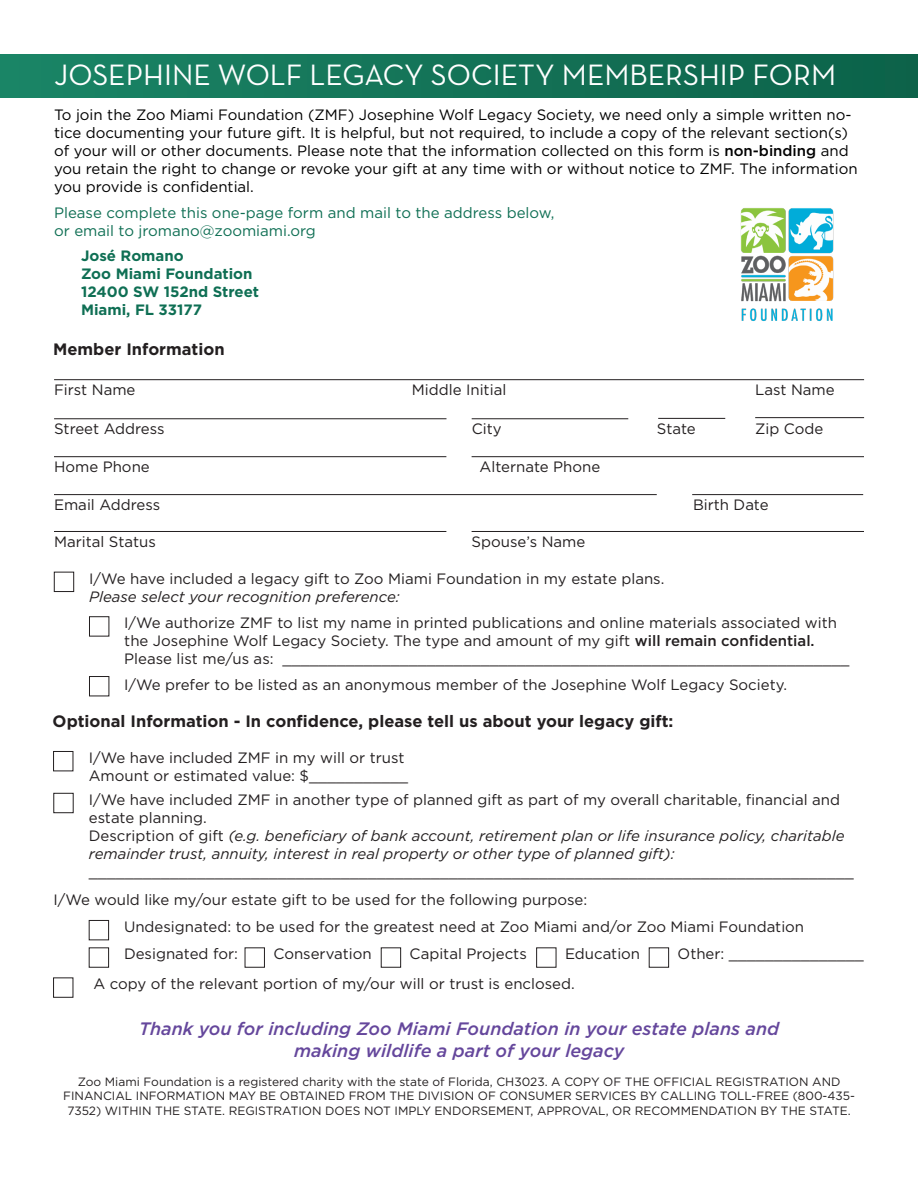
<style>
.page{position:relative;width:918px;height:1188px;background:#fff}
.page>*{position:absolute;margin:0;border:0;box-sizing:border-box;transform-origin:0 0}
.t1{font:30px "Neutra Text";color:#fff}
.t2{font:italic 500 18px "Gotham";color:#65479c}
.t3{font:700 16.5px "Gotham";color:#231f20}
.t4{font:15px/18px "Gotham";color:#231f20}
.t5{font:15px/18px "Gotham";color:#000}
.t6{font:italic 15px "Gotham";color:#231f20}
.t7{font:15px "Gotham";color:#0f6f54}
.t8{font:700 15px "Gotham";color:#0f6f54}
.t9{font:12px/14.4px "Gotham";color:#231f20;text-align:center}
.s1{font-weight:500}
.s2{font-style:normal}
</style>
<div class="page">
<hr style="left:54px;top:379px;width:810px;height:1px;background:#231f20">
<hr style="left:54px;top:418px;width:392px;height:1px;background:#231f20">
<hr style="left:472px;top:418px;width:156px;height:1px;background:#231f20">
<hr style="left:755px;top:417px;width:109px;height:1px;background:#231f20">
<hr style="left:658px;top:418px;width:67px;height:1px;background:#231f20">
<hr style="left:54px;top:494px;width:603px;height:1px;background:#231f20">
<hr style="left:692px;top:494px;width:171px;height:1px;background:#231f20">
<hr style="left:54px;top:531px;width:392px;height:1px;background:#231f20">
<hr style="left:472px;top:531px;width:392px;height:1px;background:#231f20">
<hr style="left:54px;top:456px;width:392px;height:1px;background:#231f20">
<hr style="left:472px;top:456px;width:392px;height:1px;background:#231f20">
<div style="left:54px;top:572px;width:20px;height:20px;border:1px solid #231f20"></div>
<div style="left:53px;top:977px;width:20px;height:21px;border:1px solid #231f20"></div>
<div style="left:53px;top:751px;width:20px;height:20px;border:1px solid #231f20"></div>
<div style="left:53px;top:793px;width:21px;height:20px;border:1px solid #231f20"></div>
<div style="left:89px;top:616px;width:20px;height:21px;border:1px solid #231f20"></div>
<div style="left:89px;top:676px;width:20px;height:20px;border:1px solid #231f20"></div>
<div style="left:89px;top:920px;width:20px;height:20px;border:1px solid #231f20"></div>
<div style="left:89px;top:947px;width:20px;height:21px;border:1px solid #231f20"></div>
<div style="left:245px;top:947px;width:20px;height:21px;border:1px solid #231f20"></div>
<div style="left:381px;top:947px;width:20px;height:21px;border:1px solid #231f20"></div>
<div style="left:536px;top:947px;width:20px;height:21px;border:1px solid #231f20"></div>
<div style="left:649px;top:947px;width:20px;height:21px;border:1px solid #231f20"></div>
<img style="left:740px;top:208px;width:94px;height:113px">
<div style="left:0;top:54px;width:918px;height:43px;background:linear-gradient(to right,#1b8566,#0c6249)"></div>
<p class="t1" style="left:54px;top:56px;width:784px">JOSEPHINE WOLF LEGACY SOCIETY MEMBERSHIP FORM</p>
<p class="t5" style="left:54px;top:105px;width:805px">To join the Zoo Miami Foundation (ZMF) Josephine Wolf Legacy Society, we need only a simple written no&shy;tice documenting your future gift. It is helpful, but not required, to include a copy of the relevant section(s) of your will or other documents. Please note that the information collected on this form is <span class="s1">non-binding</span> and you retain the right to change or revoke your gift at any time with or without notice to ZMF. The information you provide is confidential.</p>
<p class="t7" style="left:54px;top:203px;width:502px">Please complete this one-page form and mail to the address below,</p>
<p class="t7" style="left:54px;top:221px;width:263px">or email to jromano@zoomiami.org</p>
<p class="t8" style="left:81px;top:246px;width:104px">José Romano</p>
<p class="t8" style="left:81px;top:264px;width:173px">Zoo Miami Foundation</p>
<p class="t8" style="left:81px;top:282px;width:180px">12400 SW 152nd Street</p>
<p class="t8" style="left:81px;top:300px;width:123px">Miami, FL 33177</p>
<p class="t3" style="left:53px;top:339px;width:173px">Member Information</p>
<p class="t4" style="left:54px;top:380px;width:83px">First Name</p>
<p class="t4" style="left:54px;top:420px;width:112px">Street Address</p>
<p class="t4" style="left:472px;top:420px;width:31px">City</p>
<p class="t4" style="left:657px;top:420px;width:40px">State</p>
<p class="t4" style="left:755px;top:419px;width:70px">Zip Code</p>
<p class="t4" style="left:412px;top:380px;width:96px">Middle Initial</p>
<p class="t4" style="left:755px;top:380px;width:81px">Last Name</p>
<p class="t4" style="left:54px;top:457px;width:97px">Home Phone</p>
<p class="t4" style="left:480px;top:457px;width:122px">Alternate Phone</p>
<p class="t4" style="left:54px;top:495px;width:108px">Email Address</p>
<p class="t4" style="left:693px;top:495px;width:77px">Birth Date</p>
<p class="t4" style="left:54px;top:532px;width:103px">Marital Status</p>
<p class="t4" style="left:472px;top:532px;width:115px">Spouse’s Name</p>
<p class="t4" style="left:89px;top:569px;width:577px">I/We have included a legacy gift to Zoo Miami Foundation in my estate plans.</p>
<p class="t6" style="left:89px;top:587px;width:312px">Please select your recognition preference:</p>
<p class="t4" style="left:124px;top:614px;width:714px">I/We authorize ZMF to list my name in printed publications and online materials associated with the Josephine Wolf Legacy Society. The type and amount of my gift <span class="s1">will remain confidential.</span></p>
<p class="t4" style="left:124px;top:650px;width:727px">Please list me/us as: _______________________________________________________________</p>
<p class="t4" style="left:124px;top:676px;width:664px">I/We prefer to be listed as an anonymous member of the Josephine Wolf Legacy Society.</p>
<p class="t3" style="left:53px;top:711px;width:622px">Optional Information - In confidence, please tell us about your legacy gift:</p>
<p class="t4" style="left:89px;top:748px;width:317px">I/We have included ZMF in my will or trust</p>
<p class="t4" style="left:89px;top:766px;width:321px">Amount or estimated value: $___________</p>
<p class="t4" style="left:89px;top:790px;width:753px">I/We have included ZMF in another type of planned gift as part of my overall charitable, financial and estate planning.</p>
<p class="t6" style="left:89px;top:826px;width:757px"><span class="s2">Description of gift</span> (e.g. beneficiary of bank account, retirement plan or life insurance policy, charitable</p>
<p class="t6" style="left:89px;top:844px;width:587px">remainder trust, annuity, interest in real property or other type of planned gift):</p>
<p class="t4" style="left:89px;top:862px;width:766px">_____________________________________________________________________________________</p>
<p class="t4" style="left:54px;top:890px;width:535px">I/We would like my/our estate gift to be used for the following purpose:</p>
<p class="t4" style="left:124px;top:917px;width:682px">Undesignated: to be used for the greatest need at Zoo Miami and/or Zoo Miami Foundation</p>
<p class="t4" style="left:124px;top:945px;width:115px">Designated for:</p>
<p class="t4" style="left:273px;top:945px;width:100px">Conservation</p>
<p class="t4" style="left:410px;top:945px;width:119px">Capital Projects</p>
<p class="t4" style="left:565px;top:945px;width:77px">Education</p>
<p class="t4" style="left:678px;top:945px;width:188px">Other: _______________</p>
<p class="t4" style="left:93px;top:975px;width:483px">A copy of the relevant portion of my/our will or trust is enclosed.</p>
<p class="t2" style="left:139px;top:1017px;width:642px">Thank you for including Zoo Miami Foundation in your estate plans and</p>
<p class="t2" style="left:294px;top:1039px;width:332px">making wildlife a part of your legacy</p>
<p class="t9" style="left:63px;top:1074px;width:793px">Zoo Miami Foundation is a registered charity with the state of Florida, CH3023. A COPY OF THE OFFICIAL REGISTRATION AND<br>FINANCIAL INFORMATION MAY BE OBTAINED FROM THE DIVISION OF CONSUMER SERVICES BY CALLING TOLL-FREE (800-435-<br>7352) WITHIN THE STATE. REGISTRATION DOES NOT IMPLY ENDORSEMENT, APPROVAL, OR RECOMMENDATION BY THE STATE.</p>
</div>
